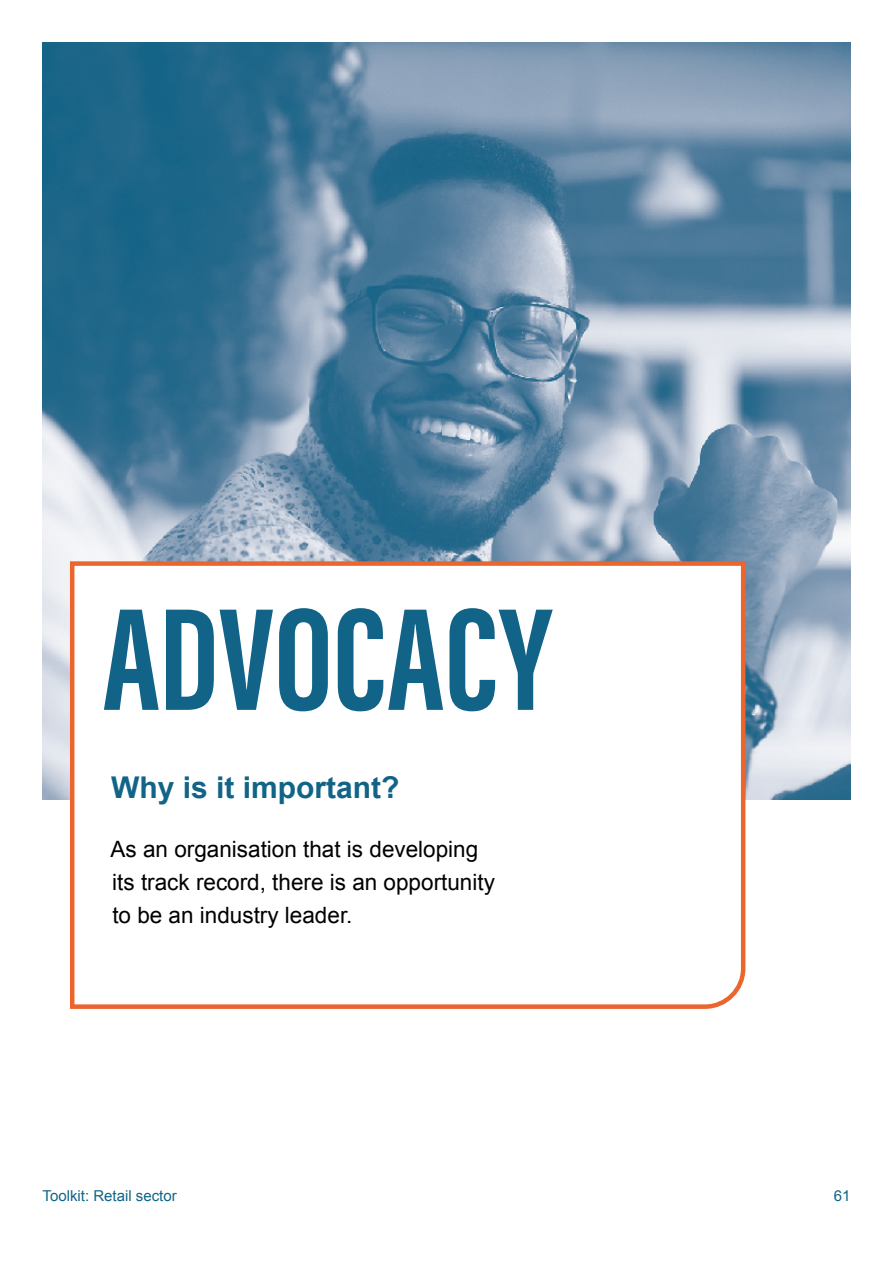
<style>
.page{position:relative;width:893px;height:1263px;background:#fff}
.page>*{position:absolute;margin:0;border:0;box-sizing:border-box;transform-origin:0 0}
.t1{font:700 150px "Acumin Pro Extra Cond";letter-spacing:.005em;color:#116487}
.t2{font:700 30px "Arial";color:#116487}
.t3{font:22.5px/33px "Arial";color:#000}
.t4{font:15px "Arial";color:#116487}
</style>
<div class="page">
<img style="left:42px;top:43px;width:808px;height:756px">
<svg style="left:68px;top:559px;width:680px;height:450px"></svg>
<h1 class="t1" style="left:103px;top:567px;width:450px">ADVOCACY</h1>
<h2 class="t2" style="left:111px;top:768px;width:290px">Why is it important?</h2>
<p class="t3" style="left:111px;top:833px;width:386px">As an organisation that is developing its track record, there is an opportunity to be an industry leader.</p>
<p class="t4" style="left:43px;top:1186px;width:136px">Toolkit: Retail sector</p>
<p class="t4" style="left:834px;top:1186px;width:18px">61</p>
</div>
